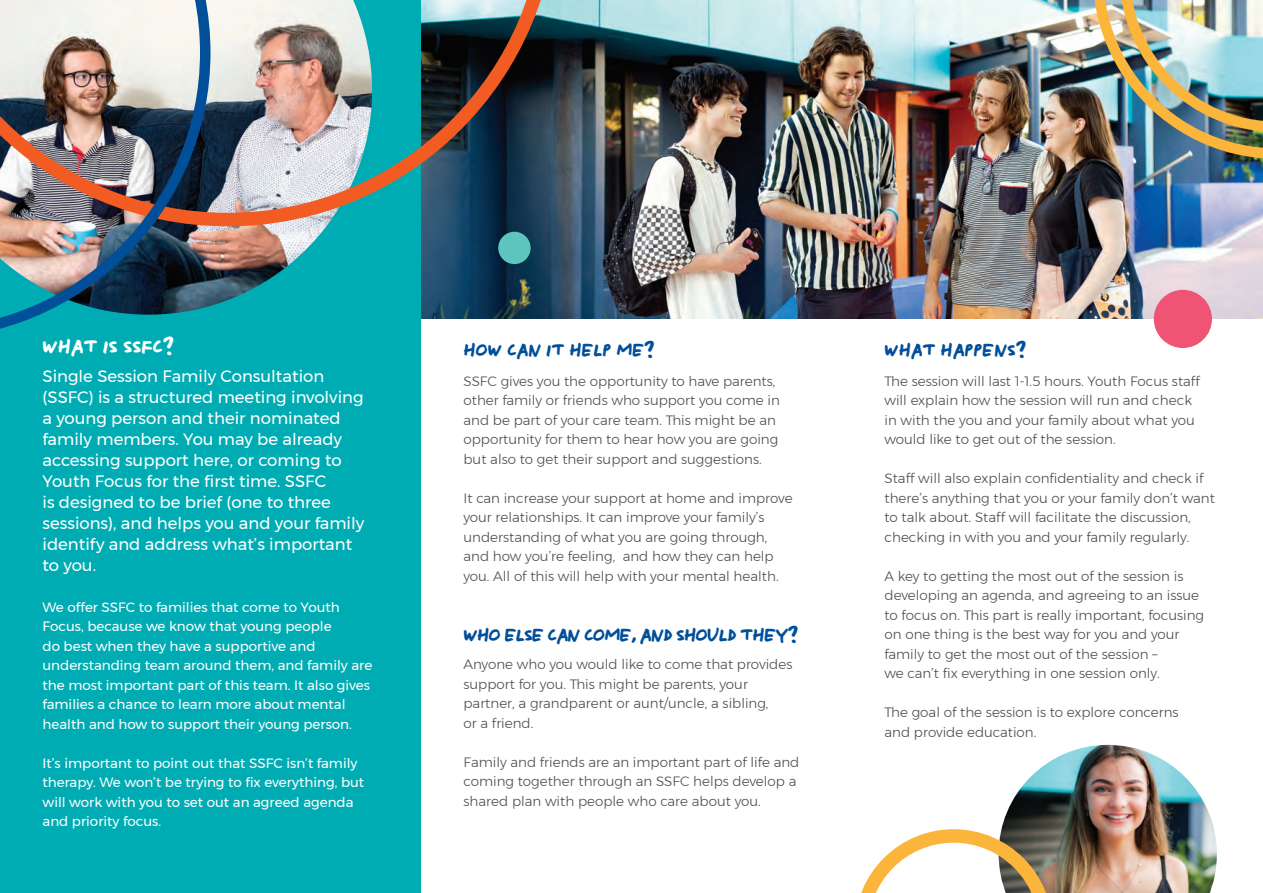
<style>
.page{position:relative;width:1263px;height:893px;background:#fff}
.page>*{position:absolute;margin:0;border:0;box-sizing:border-box;transform-origin:0 0}
.t1{font:21px "Claire Sharpie";color:#fff}
.t2{font:19.5px "Claire Sharpie";letter-spacing:-.035em;color:#014e99}
.t3{font:19.5px "Claire Sharpie";color:#014e99}
.t4{font:16.5px/21px "Montserrat";color:#fff}
.t5{font:300 13.5px/19.5px "Montserrat";color:#4b4c4d}
.t6{font:13.5px/19.5px "Montserrat";color:#fff}
</style>
<div class="page">
<img style="left:421px;top:0;width:842px;height:319px">
<div style="left:0;top:0;width:421px;height:893px;background:#00acb3"></div>
<img style="left:210px;top:226px;width:117px;height:80px">
<img style="left:210px;top:0;width:347px;height:226px">
<img style="left:1001px;top:745px;width:216px;height:148px">
<svg style="left:861px;top:829px;width:191px;height:64px"></svg>
<div style="left:1154px;top:290px;width:58px;height:58px;background:#f05474;border-radius:50%"></div>
<div style="left:498px;top:232px;width:33px;height:32px;background:#5ec5be;border-radius:50%"></div>
<img style="left:0;top:0;width:210px;height:329px">
<img style="left:1093px;top:0;width:170px;height:159px">
<h1 class="t1" style="left:43px;top:331px;width:133px">WHAT IS SSFC?</h1>
<p class="t4" style="left:43px;top:366px;width:323px">Single Session Family Consultation (SSFC) is a structured meeting involving a young person and their nominated family members. You may be already accessing support here, or coming to Youth Focus for the first time. SSFC<br>is designed to be brief (one to three sessions), and helps you and your family identify and address what’s important to you.</p>
<p class="t6" style="left:43px;top:597px;width:331px">We offer SSFC to families that come to Youth Focus, because we know that young people<br>do best when they have a supportive and understanding team around them, and family are the most important part of this team. It also gives families a chance to learn more about mental health and how to support their young person.</p>
<p class="t6" style="left:43px;top:753px;width:323px">It’s important to point out that SSFC isn’t family therapy. We won’t be trying to fix everything, but will work with you to set out an agreed agenda and priority focus.</p>
<h2 class="t3" style="left:463px;top:335px;width:193px">HOW CAN IT HELP ME?</h2>
<p class="t5" style="left:463px;top:371px;width:318px">SSFC gives you the opportunity to have parents, other family or friends who support you come in and be part of your care team. This might be an opportunity for them to hear how you are going but also to get their support and suggestions.</p>
<p class="t5" style="left:463px;top:488px;width:331px">It can increase your support at home and improve your relationships. It can improve your family’s understanding of what you are going through, and how you’re feeling, and how they can help you. All of this will help with your mental health.</p>
<h2 class="t2" style="left:463px;top:621px;width:336px">WHO ELSE CAN COME, AND SHOULD THEY?</h2>
<p class="t5" style="left:463px;top:655px;width:330px">Anyone who you would like to come that provides support for you. This might be parents, your partner, a grandparent or aunt/uncle, a sibling,<br>or a friend.</p>
<p class="t5" style="left:463px;top:752px;width:337px">Family and friends are an important part of life and coming together through an SSFC helps develop a shared plan with people who care about you.</p>
<h2 class="t3" style="left:884px;top:335px;width:143px">WHAT HAPPENS?</h2>
<p class="t5" style="left:884px;top:371px;width:317px">The session will last 1-1.5 hours. Youth Focus staff will explain how the session will run and check in with the you and your family about what you would like to get out of the session.</p>
<p class="t5" style="left:884px;top:469px;width:332px">Staff will also explain confidentiality and check if there’s anything that you or your family don’t want to talk about. Staff will facilitate the discussion, checking in with you and your family regularly.</p>
<p class="t5" style="left:884px;top:566px;width:321px">A key to getting the most out of the session is developing an agenda, and agreeing to an issue to focus on. This part is really important, focusing on one thing is the best way for you and your family to get the most out of the session –<br>we can’t fix everything in one session only.</p>
<p class="t5" style="left:884px;top:703px;width:296px">The goal of the session is to explore concerns and provide education.</p>
</div>
